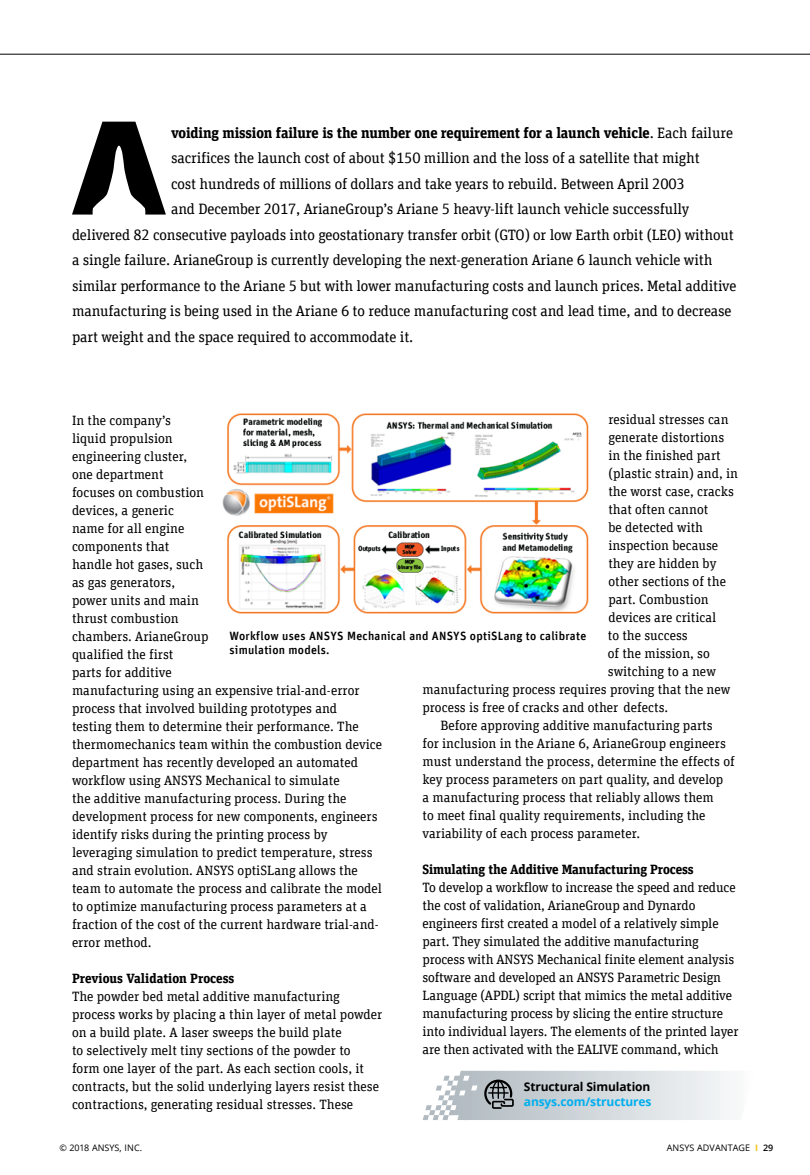
<style>
.page{position:relative;width:810px;height:1175px;background:#fff}
.page>*{position:absolute;margin:0;border:0;box-sizing:border-box;transform-origin:0 0}
.t1{font:15px "Unit Slab Offc Pro";letter-spacing:-.01em;color:#000}
.t2{font:700 15px "Unit Slab Offc Pro";letter-spacing:-.01em;color:#000}
.t3{font:13.5px/18px "Unit Slab Offc Pro";color:#000}
.t4{font:700 13.5px "Unit Slab Offc Pro";letter-spacing:-.01em;color:#000}
.t5{font:500 12px/13.5px "Unit Offc Pro";letter-spacing:.02em;color:#000}
.t6{font:700 12px "Open Sans";letter-spacing:-.01em;color:#000}
.t7{font:700 12px "Open Sans";letter-spacing:-.01em;color:#00aeef}
.t8{font:9px "Open Sans";letter-spacing:.01em;color:#000}
.s1{font-weight:400}
.s2{font-weight:700;color:#f3c317}
.s3{font-weight:600}
</style>
<div class="page">
<img style="left:222px;top:413px;width:367px;height:201px">
<svg style="left:423px;top:1070px;width:307px;height:50px"></svg>
<hr style="left:0;top:54px;width:810px;height:1px;background:#000">
<svg style="left:72px;top:122px;width:94px;height:92px"></svg>
<p class="t2" style="left:171px;top:121px;width:564px">voiding mission failure is the number one requirement for a launch vehicle<span class="s1">. Each failure</span></p>
<p class="t1" style="left:171px;top:148px;width:530px">sacrifices the launch cost of about $150 million and the loss of a satellite that might</p>
<p class="t1" style="left:171px;top:173px;width:515px">cost hundreds of millions of dollars and take years to rebuild. Between April 2003</p>
<p class="t1" style="left:171px;top:199px;width:520px">and December 2017, ArianeGroup’s Ariane 5 heavy-lift launch vehicle successfully</p>
<p class="t1" style="left:72px;top:224px;width:663px">delivered 82 consecutive payloads into geostationary transfer orbit (GTO) or low Earth orbit (LEO) without</p>
<p class="t1" style="left:72px;top:250px;width:642px">a single failure. ArianeGroup is currently developing the next-generation Ariane 6 launch vehicle with</p>
<p class="t1" style="left:72px;top:275px;width:666px">similar performance to the Ariane 5 but with lower manufacturing costs and launch prices. Metal additive</p>
<p class="t1" style="left:72px;top:301px;width:661px">manufacturing is being used in the Ariane 6 to reduce manufacturing cost and lead time, and to decrease</p>
<p class="t1" style="left:72px;top:326px;width:343px">part weight and the space required to accommodate it.</p>
<p class="t3" style="left:608px;top:410px;width:122px">residual stresses can</p>
<p class="t3" style="left:608px;top:428px;width:117px">generate distortions</p>
<p class="t3" style="left:608px;top:446px;width:114px">in the finished part</p>
<p class="t3" style="left:608px;top:464px;width:131px">(plastic strain) and, in</p>
<p class="t3" style="left:608px;top:482px;width:127px">the worst case, cracks</p>
<p class="t3" style="left:608px;top:500px;width:101px">that often cannot</p>
<p class="t3" style="left:608px;top:518px;width:96px">be detected with</p>
<p class="t3" style="left:608px;top:536px;width:111px">inspection because</p>
<p class="t3" style="left:608px;top:554px;width:109px">they are hidden by</p>
<p class="t3" style="left:608px;top:572px;width:119px">other sections of the</p>
<p class="t3" style="left:608px;top:590px;width:102px">part. Combustion</p>
<p class="t3" style="left:608px;top:608px;width:109px">devices are critical</p>
<p class="t3" style="left:608px;top:626px;width:81px">to the success</p>
<p class="t3" style="left:608px;top:644px;width:104px">of the mission, so</p>
<p class="t3" style="left:608px;top:662px;width:110px">switching to a new</p>
<p class="t3" style="left:422px;top:679px;width:309px">manufacturing process requires proving that the new</p>
<p class="t3" style="left:422px;top:697px;width:247px">process is free of cracks and other defects.</p>
<p class="t3" style="left:440px;top:715px;width:274px">Before approving additive manufacturing parts</p>
<p class="t3" style="left:422px;top:733px;width:305px">for inclusion in the Ariane 6, ArianeGroup engineers</p>
<p class="t3" style="left:422px;top:751px;width:314px">must understand the process, determine the effects of</p>
<p class="t3" style="left:422px;top:769px;width:302px">key process parameters on part quality, and develop</p>
<p class="t3" style="left:422px;top:787px;width:293px">a manufacturing process that reliably allows them</p>
<p class="t3" style="left:422px;top:805px;width:285px">to meet final quality requirements, including the</p>
<p class="t3" style="left:422px;top:823px;width:219px">variability of each process parameter.</p>
<p class="t4" style="left:422px;top:859px;width:273px">Simulating the Additive Manufacturing Process</p>
<p class="t3" style="left:422px;top:877px;width:318px">To develop a workflow to increase the speed and reduce the cost of validation, ArianeGroup and Dynardo engineers first created a model of a relatively simple part. They simulated the additive manufacturing process with ANSYS Mechanical finite element analysis software and developed an ANSYS Parametric Design Language (APDL) script that mimics the metal additive manufacturing process by slicing the entire structure into individual layers. The elements of the printed layer are then activated with the EALIVE command, which</p>
<p class="t6" style="left:524px;top:1077px;width:128px">Structural Simulation</p>
<p class="t7" style="left:524px;top:1092px;width:129px">ansys.com/structures</p>
<p class="t3" style="left:72px;top:411px;width:312px">In the company’s<br>liquid propulsion<br>engineering cluster,<br>one department<br>focuses on combustion<br>devices, a generic<br>name for all engine<br>components that<br>handle hot gases, such<br>as gas generators,<br>power units and main<br>thrust combustion<br>chambers. ArianeGroup<br>qualified the first<br>parts for additive<br>manufacturing using an expensive trial-and-error process that involved building prototypes and<br>testing them to determine their performance. The thermomechanics team within the combustion device department has recently developed an automated workflow using ANSYS Mechanical to simulate<br>the additive manufacturing process. During the development process for new components, engineers identify risks during the printing process by leveraging simulation to predict temperature, stress and strain evolution. ANSYS optiSLang allows the team to automate the process and calibrate the model to optimize manufacturing process parameters at a fraction of the cost of the current hardware trial-and&shy;error method.</p>
<p class="t4" style="left:72px;top:968px;width:164px">Previous Validation Process</p>
<p class="t3" style="left:72px;top:987px;width:312px">The powder bed metal additive manufacturing process works by placing a thin layer of metal powder on a build plate. A laser sweeps the build plate<br>to selectively melt tiny sections of the powder to<br>form one layer of the part. As each section cools, it contracts, but the solid underlying layers resist these contractions, generating residual stresses. These</p>
<p class="t5" style="left:230px;top:628px;width:358px">Workflow uses ANSYS Mechanical and ANSYS optiSLang to calibrate simulation models.</p>
<p class="t8" style="left:59px;top:1141px;width:84px">© 2018 ANSYS, INC.</p>
<p class="t8" style="left:667px;top:1141px;width:108px">ANSYS ADVANTAGE <span class="s2">I</span> <span class="s3">29</span></p>
</div>
